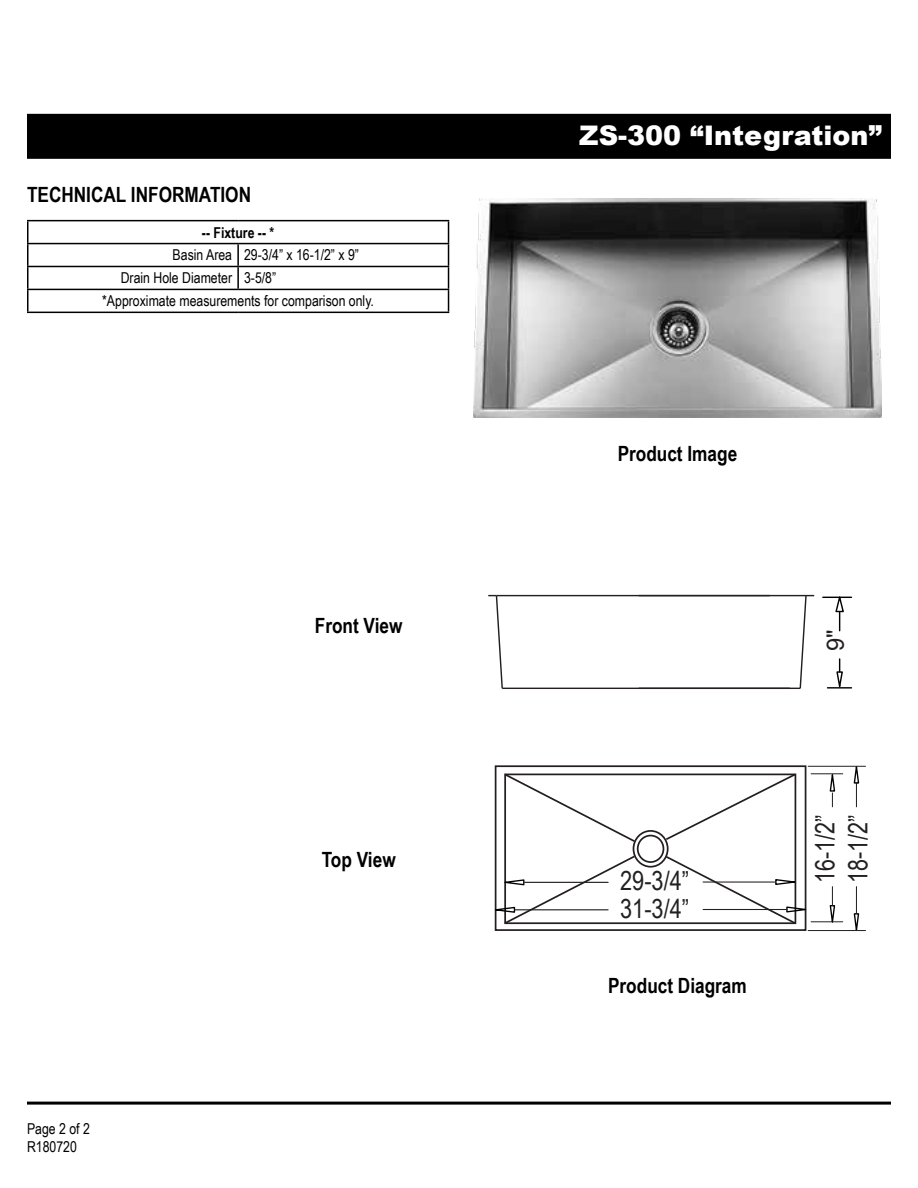
<style>
.page{position:relative;width:918px;height:1188px;background:#fff}
.page>*{position:absolute;margin:0;border:0;box-sizing:border-box;transform-origin:0 0}
.t1{font:900 27px "Arial";color:#fff}
.t2{font:26.55px/33px "Arial Narrow";color:#232020}
.t3{font:26.25px "Arial Narrow";color:#232020}
.t4{font:23.85px "Arial";color:#231f20}
.t5{font:700 21px "Arial Narrow";color:#000}
.t6{font:15px/18px "Arial Narrow";color:#000}
.t7{font:700 15px "Arial Narrow";color:#000}
</style>
<div class="page">
<div style="left:27px;top:114px;width:864px;height:45px;background:#000"></div>
<hr style="left:27px;top:1102px;width:864px;height:3px;background:#000">
<img style="left:473px;top:198px;width:409px;height:219px">
<hr style="left:27px;top:220px;width:211px;height:1px;background:#000">
<hr style="left:238px;top:220px;width:211px;height:1px;background:#000">
<hr style="left:27px;top:243px;width:211px;height:1px;background:#000">
<hr style="left:238px;top:243px;width:211px;height:1px;background:#000">
<hr style="left:237px;top:244px;width:2px;height:22px;background:#000">
<hr style="left:27px;top:266px;width:211px;height:1px;background:#000">
<hr style="left:238px;top:266px;width:211px;height:1px;background:#000">
<hr style="left:237px;top:267px;width:2px;height:22px;background:#000">
<hr style="left:27px;top:289px;width:211px;height:1px;background:#000">
<svg style="left:27px;top:221px;width:1px;height:91px"></svg>
<hr style="left:238px;top:289px;width:211px;height:1px;background:#000">
<svg style="left:448px;top:221px;width:1px;height:91px"></svg>
<hr style="left:27px;top:312px;width:211px;height:1px;background:#000">
<hr style="left:238px;top:312px;width:211px;height:1px;background:#000">
<hr style="left:502px;top:688px;width:298px;height:1px;background:#231f20">
<svg style="left:488px;top:594px;width:16px;height:95px"></svg>
<svg style="left:799px;top:594px;width:15px;height:95px"></svg>
<hr style="left:496px;top:595px;width:310px;height:1px;background:#231f20">
<hr style="left:828px;top:687px;width:23px;height:2px;background:#000">
<svg style="left:823px;top:596px;width:28px;height:35px"></svg>
<svg style="left:835px;top:659px;width:9px;height:29px"></svg>
<div style="left:637px;top:835px;width:27px;height:28px;border:2px solid #231f20;border-radius:50%"></div>
<div style="left:633px;top:830px;width:36px;height:38px;border:2px solid #231f20;border-radius:50%"></div>
<svg style="left:504px;top:773px;width:133px;height:71px"></svg>
<svg style="left:664px;top:773px;width:133px;height:69px"></svg>
<div style="left:504px;top:774px;width:292px;height:150px;border:2px solid #231f20"></div>
<div style="left:495px;top:765px;width:311px;height:166px;border:2px solid #231f20"></div>
<svg style="left:664px;top:854px;width:143px;height:72px"></svg>
<hr style="left:703px;top:909px;width:84px;height:1px;background:#221f1f">
<svg style="left:495px;top:854px;width:142px;height:72px"></svg>
<hr style="left:515px;top:909px;width:93px;height:1px;background:#221f1f">
<svg style="left:853px;top:765px;width:7px;height:42px"></svg>
<svg style="left:853px;top:887px;width:7px;height:43px"></svg>
<svg style="left:829px;top:774px;width:7px;height:33px"></svg>
<svg style="left:829px;top:887px;width:7px;height:36px"></svg>
<hr style="left:811px;top:773px;width:32px;height:1px;background:#221f1f">
<hr style="left:811px;top:921px;width:32px;height:1px;background:#221f1f">
<hr style="left:808px;top:766px;width:58px;height:1px;background:#221f1f">
<hr style="left:808px;top:930px;width:58px;height:1px;background:#221f1f">
<h3 class="t5" style="left:27px;top:178px;width:226px">TECHNICAL INFORMATION</h3>
<p class="t7" style="left:202px;top:221px;width:74px">-- Fixture -- *</p>
<p class="t6" style="left:173px;top:246px;width:188px">Basin Area 29-3/4” x 16-1/2” x 9”</p>
<p class="t6" style="left:121px;top:269px;width:157px">Drain Hole Diameter 3-5/8”</p>
<p class="t6" style="left:102px;top:291px;width:273px">*Approximate measurements for comparison only.</p>
<h3 class="t5" style="left:315px;top:610px;width:89px">Front View</h3>
<p class="t6" style="left:27px;top:1119px;width:64px">Page 2 of 2<br>R180720</p>
<h3 class="t5" style="left:322px;top:844px;width:76px">Top View</h3>
<h1 class="t1" style="left:579px;top:116px;width:304px">ZS-300 “Integration”</h1>
<h3 class="t5" style="left:618px;top:437px;width:121px">Product Image</h3>
<h3 class="t3" style="left:620px;top:862px;width:70px">29-3/4”</h3>
<h3 class="t3" style="left:620px;top:890px;width:70px">31-3/4”</h3>
<h3 class="t5" style="left:608px;top:969px;width:140px">Product Diagram</h3>
<h3 class="t4" style="left:820px;top:651px;width:23px;rotate:-90deg">9"</h3>
<h2 class="t2" style="left:808px;top:883px;width:70px;rotate:-90deg">16-1/2”<br>18-1/2”</h2>
</div>
